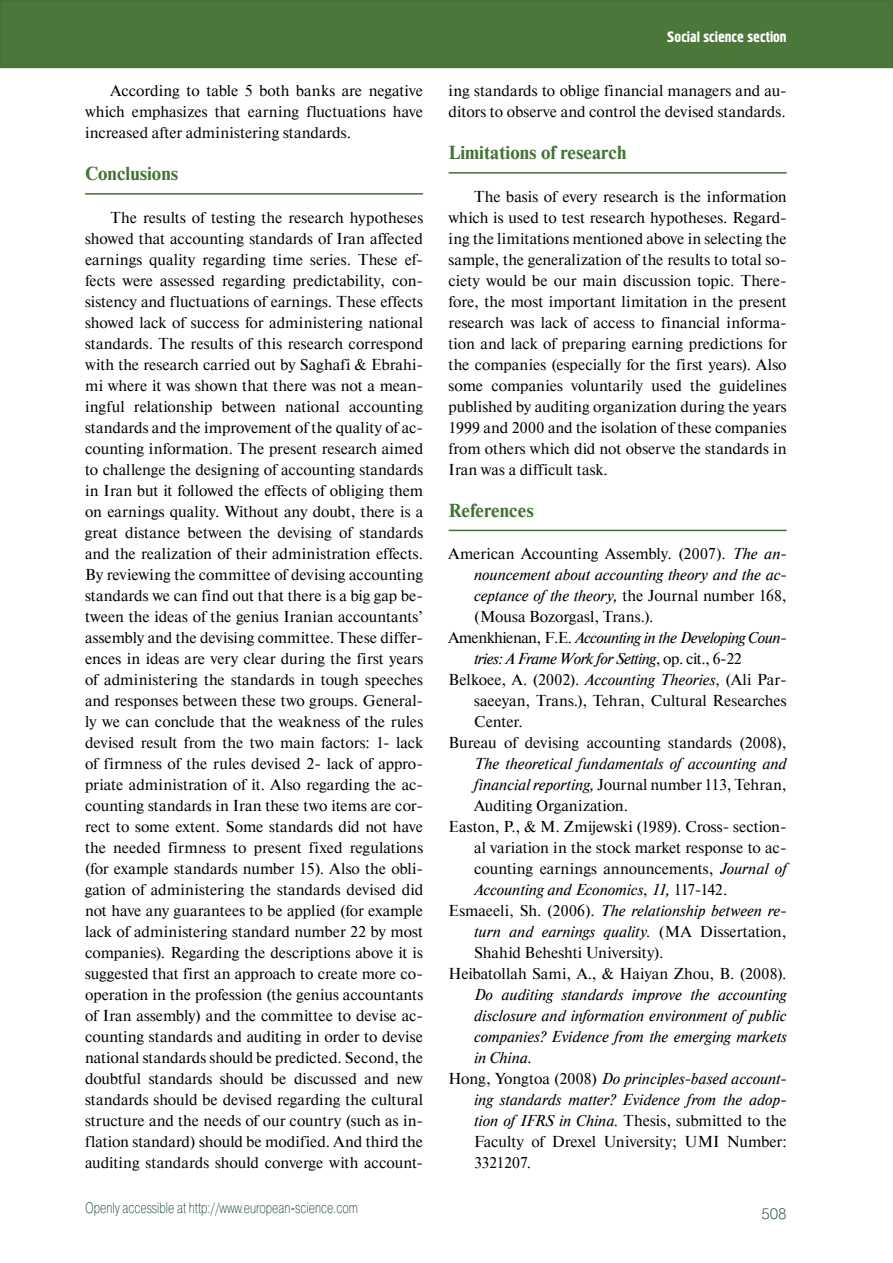
<style>
.page{position:relative;width:893px;height:1263px;background:#fff}
.page>*{position:absolute;margin:0;border:0;box-sizing:border-box;transform-origin:0 0}
.t1{font:700 18.75px "Newton C";color:#437236}
.t2{font:15.75px/21px "Newton C";letter-spacing:.005em;color:#000;text-align:justify}
.t3{font:italic 15.75px "Newton C";color:#000}
.t4{font:italic 15.75px "Newton C";letter-spacing:-.03em;color:#000}
.t5{font:15.75px "Newton C";letter-spacing:-.015em;color:#000}
.t6{font:15px "Pragmatica Light C";color:#0d3e20;scale:.75 1}
.t7{font:15px "Hermes C";color:#fff}
.t8{font:15px "Pragmatica Light C";color:#0d3e20}
.s1{font-style:italic}
.s2{font-style:normal}
</style>
<div class="page">
<div style="left:1px;top:1px;width:891px;height:66px;background:#4b773b"></div>
<div style="left:0;top:0;width:893px;height:68px;border:2px solid #437236"></div>
<hr style="left:85px;top:193px;width:338px;height:2px;background:#437236">
<hr style="left:449px;top:172px;width:338px;height:2px;background:#437236">
<hr style="left:449px;top:530px;width:338px;height:1px;background:#437236">
<p class="t2" style="left:85px;top:80px;width:339px;text-indent:26px">According to table 5 both banks are negative which emphasizes that earning fluctuations have increased after administering standards.</p>
<p class="t1" style="left:85px;top:163px;width:95px">Conclusions</p>
<p class="t2" style="left:85px;top:207px;width:340px;text-indent:26px">The results of testing the research hypotheses showed that accounting standards of Iran affected earnings quality regarding time series. These ef&shy;fects were assessed regarding predictability, con&shy;sistency and fluctuations of earnings. These effects showed lack of success for administering national standards. The results of this research correspond with the research carried out by Saghafi &amp; Ebrahi&shy;mi where it was shown that there was not a mean&shy;ingful relationship between national accounting standards and the improvement of the quality of ac&shy;counting information. The present research aimed to challenge the designing of accounting standards in Iran but it followed the effects of obliging them on earnings quality. Without any doubt, there is a great distance between the devising of standards and the realization of their administration effects.<br>By reviewing the committee of devising accounting standards we can find out that there is a big gap be&shy;tween the ideas of the genius Iranian accountants’ assembly and the devising committee. These differ&shy;ences in ideas are very clear during the first years of administering the standards in tough speeches and responses between these two groups. General&shy;ly we can conclude that the weakness of the rules devised result from the two main factors: 1- lack of firmness of the rules devised 2- lack of appro&shy;priate administration of it. Also regarding the ac&shy;counting standards in Iran these two items are cor&shy;rect to some extent. Some standards did not have the needed firmness to present fixed regulations (for example standards number 15). Also the obli&shy;gation of administering the standards devised did not have any guarantees to be applied (for example lack of administering standard number 22 by most companies). Regarding the descriptions above it is suggested that first an approach to create more co&shy;operation in the profession (the genius accountants of Iran assembly) and the committee to devise ac&shy;counting standards and auditing in order to devise national standards should be predicted. Second, the doubtful standards should be discussed and new standards should be devised regarding the cultural structure and the needs of our country (such as in&shy;flation standard) should be modified. And third the auditing standards should converge with account-</p>
<p class="t6" style="left:85px;top:1199px;width:365px">Openly accessible at http://www.european-science.com</p>
<p class="t7" style="left:667px;top:29px;width:121px">Social science section</p>
<p class="t2" style="left:449px;top:80px;width:340px">ing standards to oblige financial managers and au&shy;ditors to observe and control the devised standards.</p>
<p class="t1" style="left:449px;top:142px;width:179px">Limitations of research</p>
<p class="t2" style="left:449px;top:186px;width:340px;text-indent:26px">The basis of every research is the information which is used to test research hypotheses. Regard&shy;ing the limitations mentioned above in selecting the sample, the generalization of the results to total so&shy;ciety would be our main discussion topic. There&shy;fore, the most important limitation in the present research was lack of access to financial informa&shy;tion and lack of preparing earning predictions for the companies (especially for the first years). Also some companies voluntarily used the guidelines published by auditing organization during the years 1999 and 2000 and the isolation of these companies from others which did not observe the standards in Iran was a difficult task.</p>
<p class="t1" style="left:449px;top:500px;width:87px">References</p>
<p class="t2" style="left:449px;top:543px;width:340px">American Accounting Assembly. (2007). <span class="s1">The an-</span></p>
<p class="t3" style="left:474px;top:566px;width:314px">nouncement about accounting theory and the ac-</p>
<p class="t3" style="left:474px;top:587px;width:314px">ceptance of the theory, <span class="s2">the Journal number 168,</span></p>
<p class="t2" style="left:474px;top:606px;width:181px">(Mousa Bozorgasl, Trans.).</p>
<p class="t4" style="left:449px;top:629px;width:340px"><span class="s2">Amenkhienan, F.E.</span> Accounting in the Developing Coun-</p>
<p class="t4" style="left:474px;top:650px;width:269px">tries: A Frame Work for Setting<span class="s2">, op. cit., 6-22</span></p>
<p class="t2" style="left:449px;top:669px;width:340px">Belkoee, A. (2002). <span class="s1">Accounting Theories</span>, (Ali Par-</p>
<p class="t2" style="left:474px;top:690px;width:314px">saeeyan, Trans.), Tehran, Cultural Researches</p>
<p class="t2" style="left:474px;top:711px;width:50px">Center.</p>
<p class="t2" style="left:449px;top:732px;width:339px">Bureau of devising accounting standards (2008),</p>
<p class="t3" style="left:474px;top:755px;width:314px">The theoretical fundamentals of accounting and</p>
<p class="t2" style="left:474px;top:774px;width:314px"><span class="s1">financial reporting,</span> Journal number 113, Tehran,</p>
<p class="t2" style="left:474px;top:795px;width:156px">Auditing Organization.</p>
<p class="t2" style="left:449px;top:816px;width:340px">Easton, P., &amp; M. Zmijewski (1989). Cross- section-</p>
<p class="t2" style="left:474px;top:837px;width:314px">al variation in the stock market response to ac-</p>
<p class="t2" style="left:474px;top:858px;width:314px">counting earnings announcements, <span class="s1">Journal of</span></p>
<p class="t3" style="left:474px;top:881px;width:255px">Accounting and Economics<span class="s2">,</span> 11, <span class="s2">117-142.</span></p>
<p class="t3" style="left:449px;top:902px;width:340px"><span class="s2">Esmaeeli, Sh. (2006).</span> The relationship between re-</p>
<p class="t3" style="left:474px;top:923px;width:314px">turn and earnings quality. <span class="s2">(MA Dissertation,</span></p>
<p class="t2" style="left:474px;top:942px;width:191px">Shahid Beheshti University).</p>
<p class="t2" style="left:449px;top:963px;width:339px">Heibatollah Sami, A., &amp; Haiyan Zhou, B. (2008).</p>
<p class="t3" style="left:474px;top:986px;width:314px">Do auditing standards improve the accounting</p>
<p class="t3" style="left:474px;top:1007px;width:314px">disclosure and information environment of public</p>
<p class="t3" style="left:474px;top:1028px;width:314px">companies? Evidence from the emerging markets</p>
<p class="t3" style="left:474px;top:1049px;width:60px">in China.</p>
<p class="t3" style="left:449px;top:1070px;width:340px"><span class="s2">Hong, Yongtoa (2008)</span> Do principles-based account-</p>
<p class="t3" style="left:474px;top:1091px;width:314px">ing standards matter? Evidence from the adop-</p>
<p class="t2" style="left:474px;top:1110px;width:314px"><span class="s1">tion of IFRS in China.</span> Thesis, submitted to the</p>
<p class="t2" style="left:474px;top:1131px;width:314px">Faculty of Drexel University; UMI Number:</p>
<p class="t5" style="left:474px;top:1154px;width:58px">3321207.</p>
<p class="t8" style="left:762px;top:1205px;width:27px">508</p>
</div>
